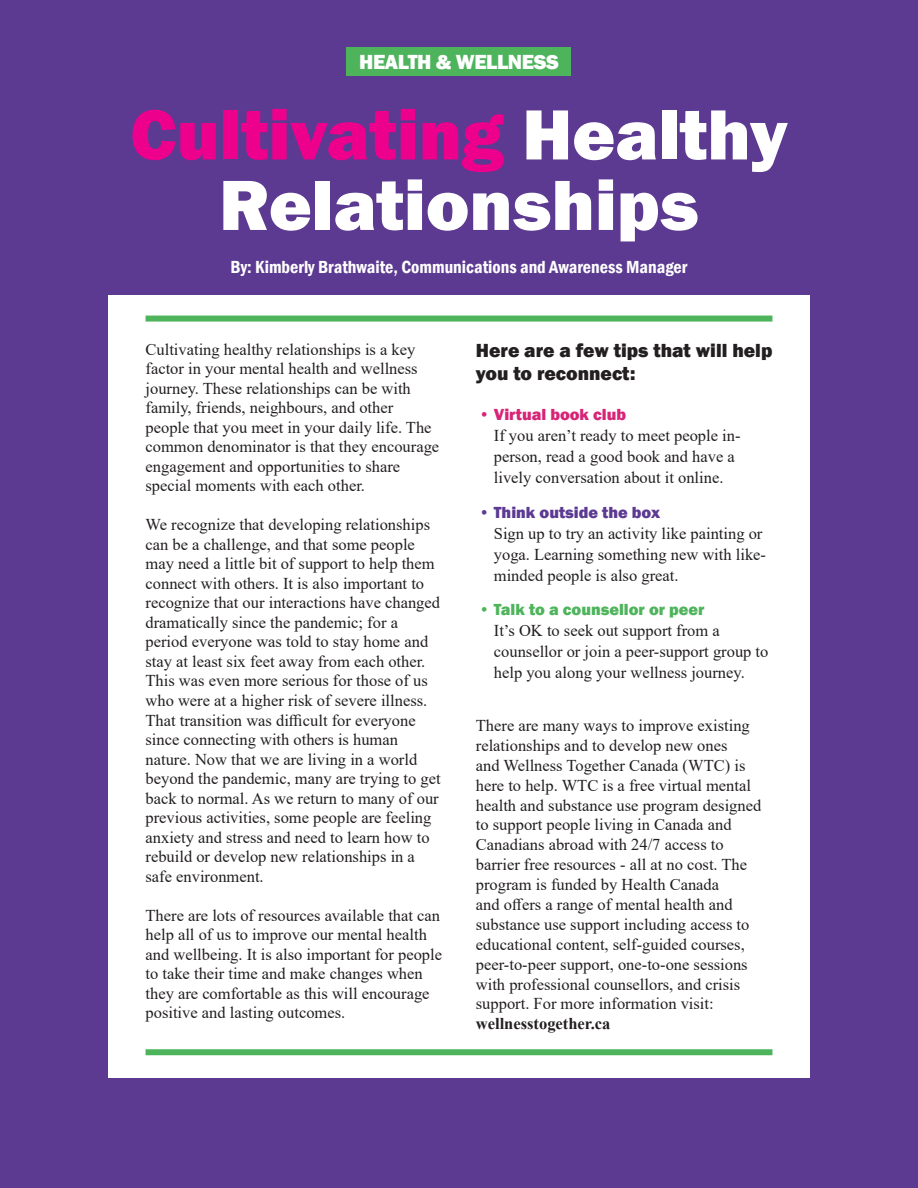
<style>
.page{position:relative;width:918px;height:1188px;background:#5d3a92}
.page>*{position:absolute;margin:0;border:0;box-sizing:border-box;transform-origin:0 0}
.t1{font:800 73.5px/70.5px "Franklin Gothic";color:#fff;text-align:center}
.t2{font:800 21px "Franklin Gothic";letter-spacing:-.02em;color:#fff}
.t3{font:800 19.5px/22.5px "Franklin Gothic";color:#231f20}
.t4{font:600 condensed 18px "Franklin Gothic";color:#fff}
.t5{font:16.5px/19.5px "Times New Roman";color:#231f20}
.t6{font:800 16.5px "Franklin Gothic";color:#4eb45c}
.t7{font:800 16.5px "Franklin Gothic";color:#5d3a92}
.t8{font:700 16.5px "Times New Roman";color:#231f20}
.t9{font:800 16.5px "Franklin Gothic";color:#d72477}
.s1{color:#ec008c}
</style>
<div class="page">
<div style="left:347px;top:48px;width:224px;height:28px;background:#4eb45c"></div>
<div style="left:108px;top:295px;width:702px;height:783px;background:#fff"></div>
<div style="left:146px;top:1049px;width:626px;height:6px;background:#4eb45c"></div>
<div style="left:146px;top:316px;width:626px;height:6px;background:#4eb45c"></div>
<p class="t2" style="left:359px;top:48px;width:201px">HEALTH &amp; WELLNESS</p>
<h1 class="t1" style="left:130px;top:99px;width:659px"><span class="s1">Cultivating</span> Healthy<br>Relationships</h1>
<p class="t4" style="left:231px;top:255px;width:458px">By: Kimberly Brathwaite, Communications and Awareness Manager</p>
<p class="t5" style="left:146px;top:339px;width:295px">Cultivating healthy relationships is a key factor in your mental health and wellness journey. These relationships can be with family, friends, neighbours, and other people that you meet in your daily life. The common denominator is that they encourage engagement and opportunities to share special moments with each other.</p>
<p class="t5" style="left:146px;top:515px;width:297px">We recognize that developing relationships can be a challenge, and that some people may need a little bit of support to help them connect with others. It is also important to recognize that our interactions have changed dramatically since the pandemic; for a period everyone was told to stay home and stay at least six feet away from each other.<br>This was even more serious for those of us who were at a higher risk of severe illness.<br>That transition was difficult for everyone since connecting with others is human nature. Now that we are living in a world beyond the pandemic, many are trying to get back to normal. As we return to many of our previous activities, some people are feeling anxiety and stress and need to learn how to rebuild or develop new relationships in a safe environment.</p>
<p class="t5" style="left:146px;top:905px;width:298px">There are lots of resources available that can help all of us to improve our mental health and wellbeing. It is also important for people to take their time and make changes when they are comfortable as this will encourage positive and lasting outcomes.</p>
<p class="t3" style="left:476px;top:339px;width:298px">Here are a few tips that will help you to reconnect:</p>
<p class="t9" style="left:479px;top:404px;width:149px">• Virtual book club</p>
<p class="t5" style="left:494px;top:425px;width:248px;line-height:21px">If you aren’t ready to meet people in&shy;person, read a good book and have a lively conversation about it online.</p>
<p class="t7" style="left:479px;top:501px;width:183px">• Think outside the box</p>
<p class="t5" style="left:494px;top:522px;width:274px;line-height:21px">Sign up to try an activity like painting or yoga. Learning something new with like&shy;minded people is also great.</p>
<p class="t6" style="left:479px;top:599px;width:227px">• Talk to a counsellor or peer</p>
<p class="t5" style="left:494px;top:620px;width:276px;line-height:21px">It’s OK to seek out support from a counsellor or join a peer-support group to help you along your wellness journey.</p>
<p class="t5" style="left:476px;top:715px;width:287px;line-height:20px">There are many ways to improve existing relationships and to develop new ones<br>and Wellness Together Canada (WTC) is here to help. WTC is a free virtual mental health and substance use program designed to support people living in Canada and Canadians abroad with 24/7 access to barrier free resources - all at no cost. The program is funded by Health Canada<br>and offers a range of mental health and substance use support including access to educational content, self-guided courses, peer-to-peer support, one-to-one sessions with professional counsellors, and crisis support. For more information visit:</p>
<p class="t8" style="left:476px;top:1012px;width:136px">wellnesstogether.ca</p>
</div>
